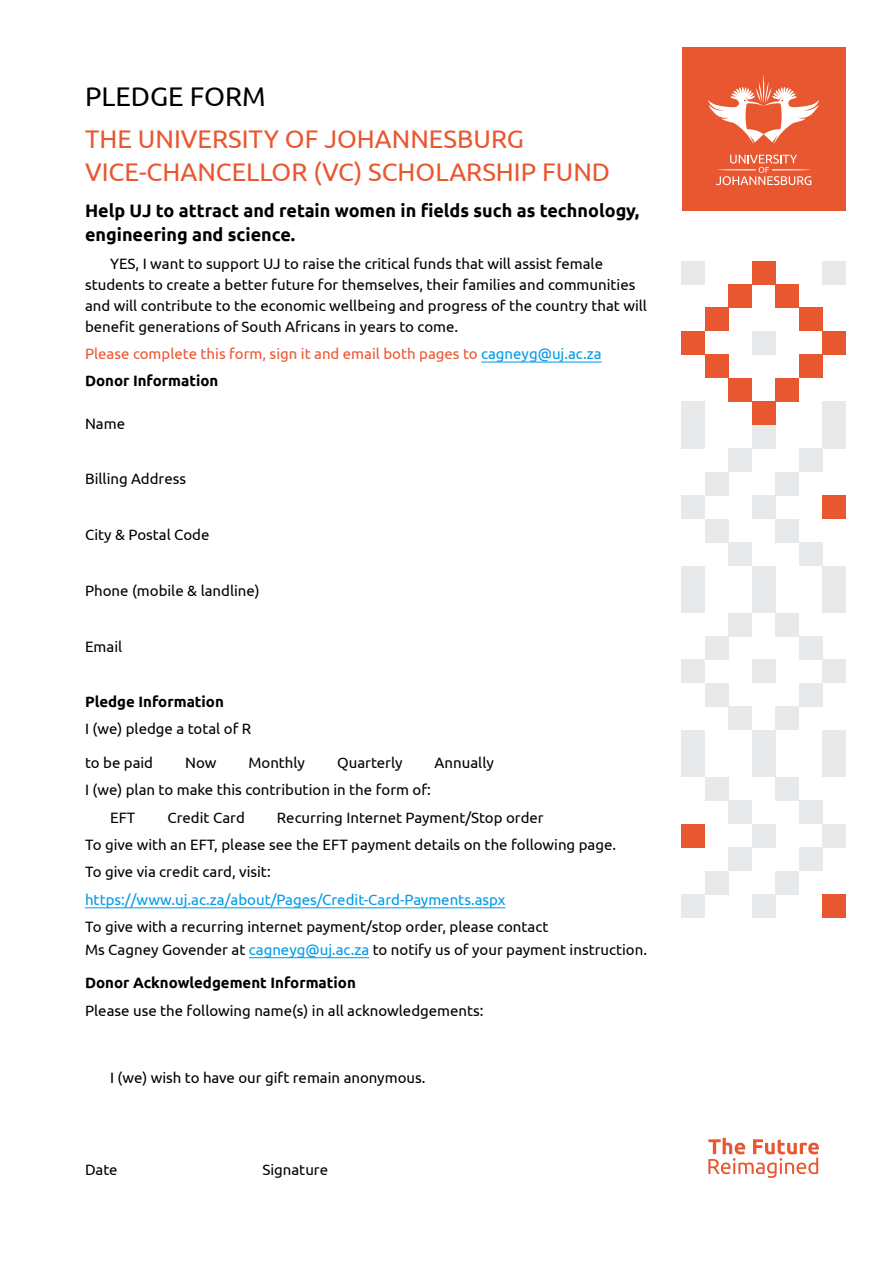
<style>
.page{position:relative;width:893px;height:1263px;background:#fff}
.page>*{position:absolute;margin:0;border:0;box-sizing:border-box;transform-origin:0 0}
.t1{font:27px "Ubuntu";color:#000}
.t2{font:25.5px/33px "Ubuntu";color:#e95730}
.t3{font:700 18px/24px "Ubuntu";color:#000}
.t4{font:15px/21px "Ubuntu";color:#000}
.t5{font:15px/27.3px "Ubuntu";color:#e95730}
.t6{font:15px "Ubuntu";color:#009ae6}
.t7{font:700 15px "Ubuntu";color:#000}
.s1{color:#009ae6}
.s2{font-weight:700;color:#000}
</style>
<div class="page">
<hr style="left:481px;top:362px;width:121px;height:1px;background:#009ae6">
<hr style="left:85px;top:907px;width:420px;height:1px;background:#009ae6">
<hr style="left:249px;top:957px;width:120px;height:1px;background:#009ae6">
<svg style="left:708px;top:1137px;width:111px;height:41px"></svg>
<div style="left:752px;top:753px;width:23px;height:24px;background:#e8e9eb"></div>
<div style="left:681px;top:753px;width:24px;height:24px;background:#e8e9eb"></div>
<div style="left:752px;top:894px;width:23px;height:24px;background:#e8e9eb"></div>
<div style="left:681px;top:894px;width:24px;height:24px;background:#e8e9eb"></div>
<div style="left:775px;top:777px;width:24px;height:23px;background:#e8e9eb"></div>
<div style="left:775px;top:871px;width:24px;height:23px;background:#e8e9eb"></div>
<div style="left:705px;top:777px;width:23px;height:23px;background:#e8e9eb"></div>
<div style="left:705px;top:871px;width:23px;height:23px;background:#e8e9eb"></div>
<div style="left:799px;top:800px;width:23px;height:24px;background:#e8e9eb"></div>
<div style="left:799px;top:847px;width:23px;height:24px;background:#e8e9eb"></div>
<div style="left:728px;top:800px;width:24px;height:24px;background:#e8e9eb"></div>
<div style="left:728px;top:847px;width:24px;height:24px;background:#e8e9eb"></div>
<div style="left:822px;top:824px;width:24px;height:23px;background:#e8e9eb"></div>
<div style="left:752px;top:824px;width:23px;height:23px;background:#e8e9eb"></div>
<div style="left:681px;top:824px;width:24px;height:23px;background:#e95730"></div>
<div style="left:752px;top:425px;width:23px;height:23px;background:#e8e9eb"></div>
<div style="left:752px;top:566px;width:23px;height:23px;background:#e8e9eb"></div>
<div style="left:822px;top:425px;width:24px;height:23px;background:#e8e9eb"></div>
<div style="left:822px;top:566px;width:24px;height:23px;background:#e8e9eb"></div>
<div style="left:728px;top:448px;width:24px;height:24px;background:#e8e9eb"></div>
<div style="left:728px;top:542px;width:24px;height:24px;background:#e8e9eb"></div>
<div style="left:799px;top:448px;width:23px;height:24px;background:#e8e9eb"></div>
<div style="left:799px;top:542px;width:23px;height:24px;background:#e8e9eb"></div>
<div style="left:705px;top:472px;width:23px;height:23px;background:#e8e9eb"></div>
<div style="left:705px;top:519px;width:23px;height:23px;background:#e8e9eb"></div>
<div style="left:775px;top:472px;width:24px;height:23px;background:#e8e9eb"></div>
<div style="left:775px;top:519px;width:24px;height:23px;background:#e8e9eb"></div>
<div style="left:681px;top:495px;width:24px;height:24px;background:#e8e9eb"></div>
<div style="left:752px;top:495px;width:23px;height:24px;background:#e8e9eb"></div>
<div style="left:822px;top:495px;width:24px;height:24px;background:#e95730"></div>
<div style="left:681px;top:660px;width:24px;height:23px;background:#e8e9eb"></div>
<div style="left:822px;top:660px;width:24px;height:23px;background:#e8e9eb"></div>
<div style="left:705px;top:636px;width:23px;height:24px;background:#e8e9eb"></div>
<div style="left:799px;top:636px;width:23px;height:24px;background:#e8e9eb"></div>
<div style="left:728px;top:707px;width:24px;height:23px;background:#e8e9eb"></div>
<div style="left:775px;top:707px;width:24px;height:23px;background:#e8e9eb"></div>
<div style="left:728px;top:613px;width:24px;height:23px;background:#e8e9eb"></div>
<div style="left:775px;top:613px;width:24px;height:23px;background:#e8e9eb"></div>
<div style="left:705px;top:683px;width:23px;height:24px;background:#e8e9eb"></div>
<div style="left:799px;top:683px;width:23px;height:24px;background:#e8e9eb"></div>
<div style="left:752px;top:589px;width:23px;height:24px;background:#e8e9eb"></div>
<div style="left:752px;top:660px;width:23px;height:23px;background:#e8e9eb"></div>
<div style="left:752px;top:730px;width:23px;height:23px;background:#e8e9eb"></div>
<div style="left:681px;top:331px;width:24px;height:24px;background:#e95730"></div>
<div style="left:822px;top:331px;width:24px;height:24px;background:#e95730"></div>
<div style="left:705px;top:308px;width:23px;height:23px;background:#e95730"></div>
<div style="left:799px;top:308px;width:23px;height:23px;background:#e95730"></div>
<div style="left:728px;top:378px;width:24px;height:24px;background:#e95730"></div>
<div style="left:775px;top:378px;width:24px;height:24px;background:#e95730"></div>
<div style="left:728px;top:284px;width:24px;height:24px;background:#e95730"></div>
<div style="left:775px;top:284px;width:24px;height:24px;background:#e95730"></div>
<div style="left:705px;top:355px;width:23px;height:23px;background:#e95730"></div>
<div style="left:799px;top:355px;width:23px;height:23px;background:#e95730"></div>
<div style="left:752px;top:261px;width:23px;height:23px;background:#e95730"></div>
<div style="left:752px;top:331px;width:23px;height:24px;background:#e8e9eb"></div>
<div style="left:752px;top:402px;width:23px;height:23px;background:#e95730"></div>
<div style="left:681px;top:261px;width:24px;height:23px;background:#e8e9eb"></div>
<div style="left:681px;top:402px;width:24px;height:23px;background:#e8e9eb"></div>
<div style="left:681px;top:425px;width:24px;height:23px;background:#e8e9eb"></div>
<div style="left:681px;top:566px;width:24px;height:23px;background:#e8e9eb"></div>
<div style="left:681px;top:589px;width:24px;height:24px;background:#e8e9eb"></div>
<div style="left:681px;top:730px;width:24px;height:23px;background:#e8e9eb"></div>
<div style="left:822px;top:261px;width:24px;height:23px;background:#e8e9eb"></div>
<div style="left:822px;top:402px;width:24px;height:23px;background:#e8e9eb"></div>
<div style="left:822px;top:589px;width:24px;height:24px;background:#e8e9eb"></div>
<div style="left:822px;top:753px;width:24px;height:24px;background:#e8e9eb"></div>
<div style="left:822px;top:730px;width:24px;height:23px;background:#e8e9eb"></div>
<div style="left:822px;top:894px;width:24px;height:24px;background:#e95730"></div>
<div style="left:682px;top:48px;width:163px;height:163px;background:#e95730"></div>
<svg style="left:708px;top:74px;width:111px;height:70px"></svg>
<svg style="left:716px;top:155px;width:95px;height:30px"></svg>
<h1 class="t1" style="left:85px;top:80px;width:182px">PLEDGE FORM</h1>
<h2 class="t2" style="left:85px;top:121px;width:527px">THE UNIVERSITY OF JOHANNESBURG<br>VICE-CHANCELLOR (VC) SCHOLARSHIP FUND</h2>
<p class="t3" style="left:85px;top:199px;width:556px">Help UJ to attract and retain women in fields such as technology, engineering and science.</p>
<p class="t4" style="left:85px;top:252px;width:563px;text-indent:25px">YES, I want to support UJ to raise the critical funds that will assist female students to create a better future for themselves, their families and communities and will contribute to the economic wellbeing and progress of the country that will benefit generations of South Africans in years to come.</p>
<p class="t5" style="left:85px;top:340px;width:518px">Please complete this form, sign it and email both pages to <span class="s1">cagneyg@uj.ac.za<br></span><span class="s2">Donor Information</span></p>
<p class="t4" style="left:85px;top:412px;width:42px">Name</p>
<p class="t4" style="left:85px;top:468px;width:103px">Billing Address</p>
<p class="t4" style="left:85px;top:524px;width:126px">City &amp; Postal Code</p>
<p class="t4" style="left:85px;top:580px;width:176px">Phone (mobile &amp; landline)</p>
<p class="t4" style="left:85px;top:635px;width:39px">Email</p>
<p class="t7" style="left:85px;top:692px;width:140px">Pledge Information</p>
<p class="t4" style="left:85px;top:718px;width:168px">I (we) pledge a total of R</p>
<p class="t4" style="left:85px;top:752px;width:70px">to be paid</p>
<p class="t4" style="left:185px;top:752px;width:33px">Now</p>
<p class="t4" style="left:248px;top:752px;width:58px">Monthly</p>
<p class="t4" style="left:337px;top:752px;width:67px">Quarterly</p>
<p class="t4" style="left:435px;top:752px;width:61px">Annually</p>
<p class="t4" style="left:110px;top:776px;width:322px;line-height:27.5px;text-indent:-25px">I (we) plan to make this contribution in the form of:<br>EFT</p>
<p class="t4" style="left:85px;top:803px;width:533px;line-height:27.3px;text-indent:192px">Recurring Internet Payment/Stop order<br>To give with an EFT, please see the EFT payment details on the following page.<br>To give via credit card, visit:</p>
<p class="t6" style="left:85px;top:890px;width:422px">https://www.uj.ac.za/about/Pages/Credit-Card-Payments.aspx</p>
<p class="t4" style="left:85px;top:915px;width:563px;line-height:22.5px">To give with a recurring internet payment/stop order, please contact<br>Ms Cagney Govender at <span class="s1">cagneyg@uj.ac.za</span> to notify us of your payment instruction.</p>
<p class="t7" style="left:85px;top:974px;width:272px">Donor Acknowledgement Information</p>
<p class="t4" style="left:85px;top:999px;width:400px">Please use the following name(s) in all acknowledgements:</p>
<p class="t4" style="left:167px;top:806px;width:79px">Credit Card</p>
<p class="t4" style="left:110px;top:1067px;width:317px">I (we) wish to have our gift remain anonymous.</p>
<p class="t4" style="left:85px;top:1158px;width:34px">Date</p>
<p class="t4" style="left:262px;top:1158px;width:67px">Signature</p>
</div>
